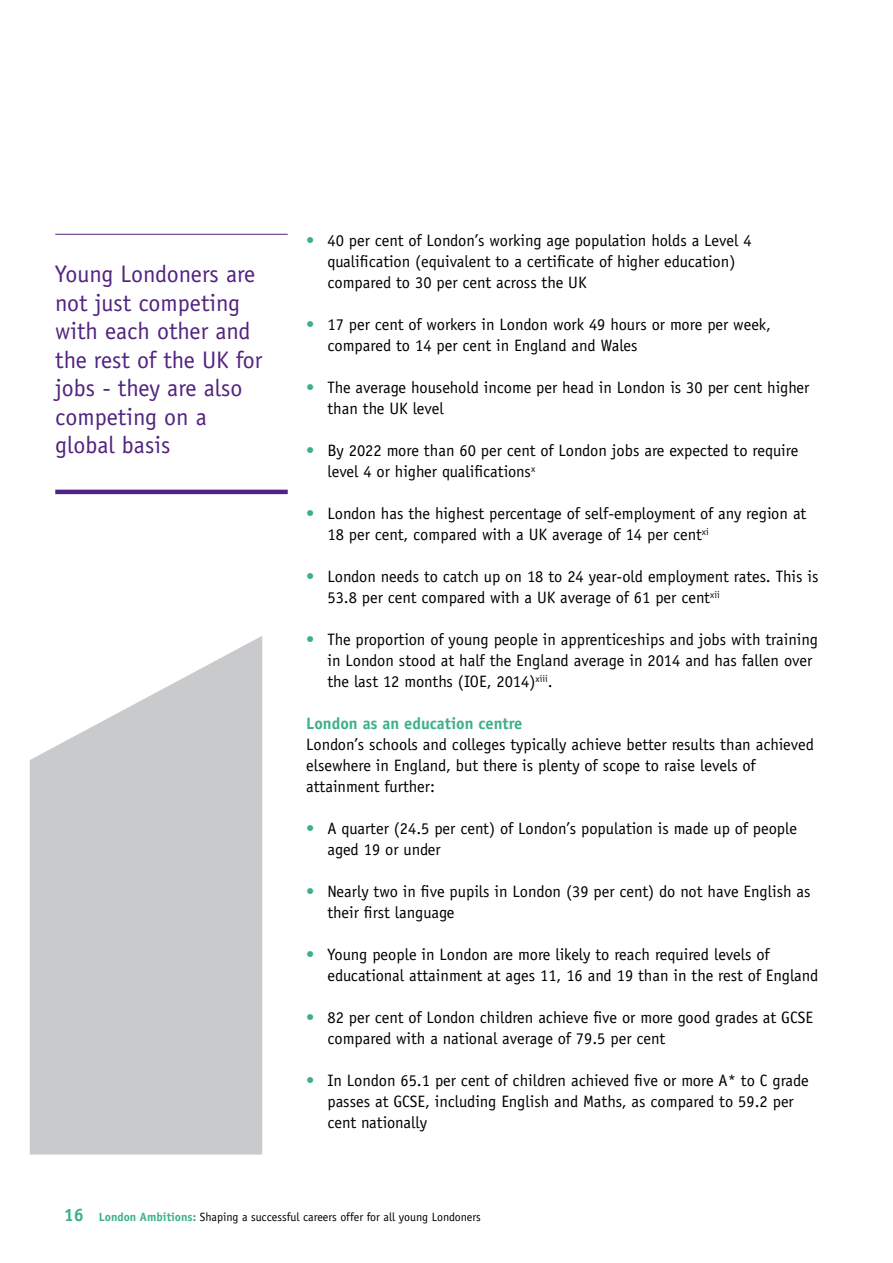
<style>
.page{position:relative;width:893px;height:1263px;background:#fff}
.page>*{position:absolute;margin:0;border:0;box-sizing:border-box;transform-origin:0 0}
.t1{font:24px/28.5px "Officina Sans";color:#522380}
.t2{font:16.5px/21px "Officina Sans";color:#000}
.t3{font:700 16.5px "Officina Sans";color:#3daf8d}
.t4{font:12px "Officina Sans";color:#000}
.s1{color:#3daf8d}
.s2{font-weight:700;font-size:18px;color:#3daf8d}
.s3{font-weight:700;color:#3daf8d}
</style>
<div class="page">
<svg style="left:30px;top:636px;width:232px;height:518px;fill:#c9cacc"></svg>
<hr style="left:55px;top:234px;width:233px;height:1px;background:#522380">
<hr style="left:55px;top:490px;width:233px;height:4px;background:#522380">
<h1 class="t1" style="left:55px;top:260px;width:209px">Young Londoners are not just competing with each other and the rest of the UK for jobs - they are also competing on a global basis</h1>
<p class="t2" style="left:327px;top:230px;width:426px;text-indent:-21px"><span class="s1">•</span> 40 per cent of London’s working age population holds a Level 4 qualification (equivalent to a certificate of higher education) compared to 30 per cent across the UK</p>
<p class="t2" style="left:327px;top:314px;width:445px;text-indent:-21px"><span class="s1">•</span> 17 per cent of workers in London work 49 hours or more per week, compared to 14 per cent in England and Wales</p>
<p class="t2" style="left:327px;top:377px;width:484px;text-indent:-21px"><span class="s1">•</span> The average household income per head in London is 30 per cent higher than the UK level</p>
<p class="t2" style="left:327px;top:440px;width:472px;text-indent:-21px"><span class="s1">•</span> By 2022 more than 60 per cent of London jobs are expected to require level 4 or higher qualifications<sup>x</sup></p>
<p class="t2" style="left:327px;top:503px;width:480px;text-indent:-21px"><span class="s1">•</span> London has the highest percentage of self-employment of any region at<br>18 per cent, compared with a UK average of 14 per cent<sup>xi</sup></p>
<p class="t2" style="left:327px;top:566px;width:493px;text-indent:-21px"><span class="s1">•</span> London needs to catch up on 18 to 24 year-old employment rates. This is<br>53.8 per cent compared with a UK average of 61 per cent<sup>xii</sup></p>
<p class="t2" style="left:327px;top:629px;width:492px;text-indent:-21px"><span class="s1">•</span> The proportion of young people in apprenticeships and jobs with training in London stood at half the England average in 2014 and has fallen over the last 12 months (IOE, 2014)<sup>xiii</sup>.</p>
<p class="t3" style="left:306px;top:713px;width:218px">London as an education centre</p>
<p class="t2" style="left:306px;top:734px;width:509px">London’s schools and colleges typically achieve better results than achieved elsewhere in England, but there is plenty of scope to raise levels of attainment further:</p>
<p class="t2" style="left:327px;top:818px;width:471px;text-indent:-21px"><span class="s1">•</span> A quarter (24.5 per cent) of London’s population is made up of people aged 19 or under</p>
<p class="t2" style="left:327px;top:881px;width:485px;text-indent:-21px"><span class="s1">•</span> Nearly two in five pupils in London (39 per cent) do not have English as their first language</p>
<p class="t2" style="left:327px;top:944px;width:492px;text-indent:-21px"><span class="s1">•</span> Young people in London are more likely to reach required levels of educational attainment at ages 11, 16 and 19 than in the rest of England</p>
<p class="t2" style="left:327px;top:1007px;width:487px;text-indent:-21px"><span class="s1">•</span> 82 per cent of London children achieve five or more good grades at GCSE compared with a national average of 79.5 per cent</p>
<p class="t2" style="left:327px;top:1070px;width:483px;text-indent:-21px"><span class="s1">•</span> In London 65.1 per cent of children achieved five or more A* to C grade passes at GCSE, including English and Maths, as compared to 59.2 per cent nationally</p>
<p class="t4" style="left:64px;top:1209px;width:419px"><span class="s2">16</span> <span class="s3">London Ambitions:</span> Shaping a successful careers offer for all young Londoners</p>
</div>
